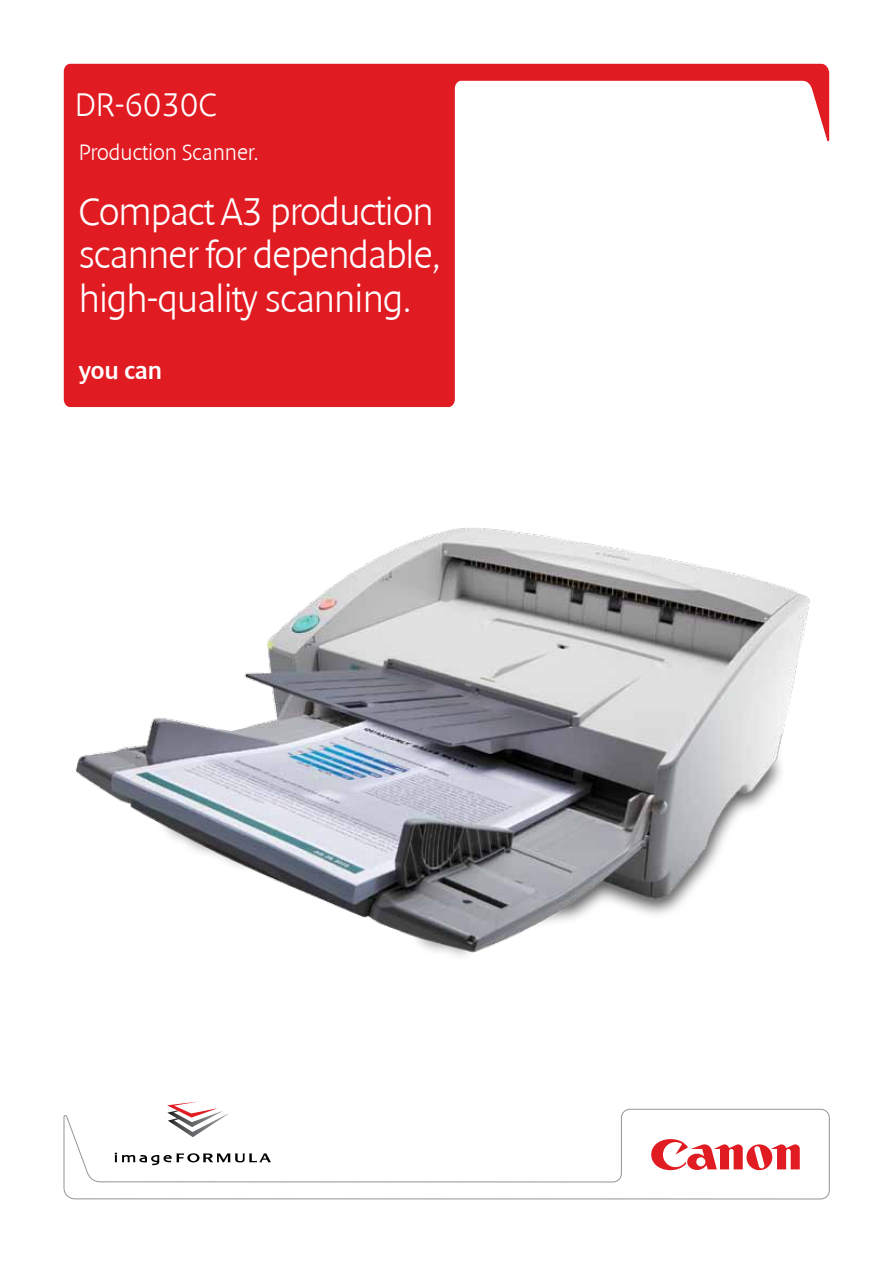
<style>
.page{position:relative;width:893px;height:1263px;background:#fff}
.page>*{position:absolute;margin:0;border:0;box-sizing:border-box;transform-origin:0 0}
.t1{font:300 39px/43.5px "Denda New";letter-spacing:-.02em;color:#fff}
.t2{font:300 33px "Denda New";color:#fff}
.t3{font:24.9px "Denda New";color:#fff}
.t4{font:300 22.5px "Denda New";color:#fff}
</style>
<div class="page">
<svg style="left:64px;top:64px;width:765px;height:343px;fill:#e11b22"></svg>
<svg style="left:64px;top:1109px;width:766px;height:90px"></svg>
<svg style="left:651px;top:1139px;width:149px;height:31px"></svg>
<img style="left:76px;top:528px;width:734px;height:428px">
<p class="t2" style="left:75px;top:87px;width:143px">DR-6030C</p>
<p class="t4" style="left:79px;top:140px;width:182px">Production Scanner.</p>
<p class="t1" style="left:79px;top:190px;width:364px">Compact A3 production scanner for dependable, high-quality scanning.</p>
<p class="t3" style="left:79px;top:357px;width:85px">you can</p>
</div>
